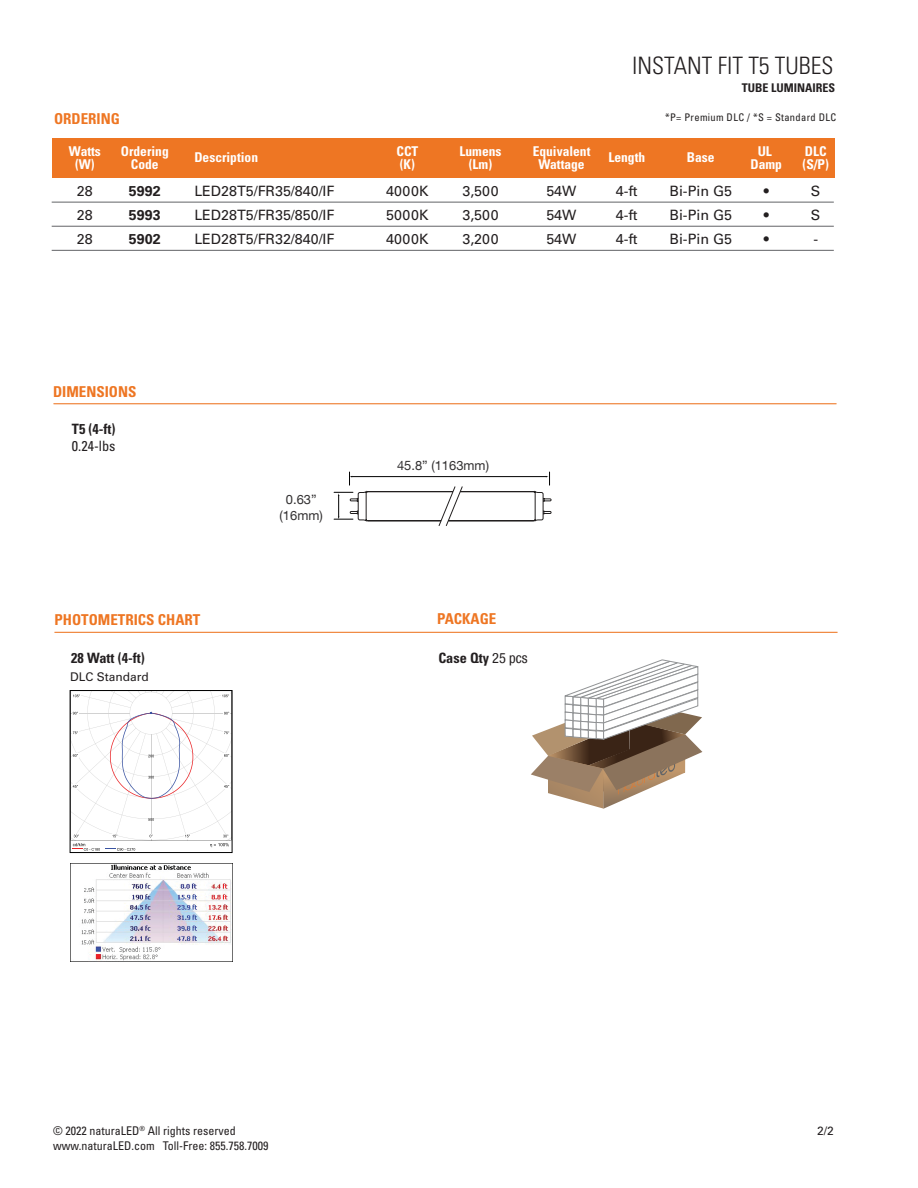
<style>
.page{position:relative;width:918px;height:1188px;background:#fff}
.page>*{position:absolute;margin:0;border:0;box-sizing:border-box;transform-origin:0 0}
.t1{font:300 condensed 24px "Univers";color:#231f20}
.t2{font:700 condensed 15px "Univers";color:#ee7623}
.t3{font:14.25px/24px "Univers";color:#231f20;text-align:justify}
.t4{font:700 condensed 14.25px "Univers";color:#231f20}
.t5{font:700 14.25px/24px "Univers";color:#231f20;text-align:justify}
.t6{font:condensed 14.25px "Univers";color:#231f20}
.t7{font:700 condensed 13.5px/13.5px "Univers";color:#fff;text-align:center}
.t8{font:12.9px/15.6px "Helvetica Neue LT Com";color:#323031;text-align:center}
.t9{font:condensed 12px/15px "Univers";color:#231f20}
.t10{font:12px "Univers";color:#231f20}
.t11{font:700 condensed 12px "Univers";color:#231f20}
.t12{font:condensed 10.5px "Univers";letter-spacing:.03em;color:#221f1f}
.s1{font-family:"Helvetica Neue LT Com";font-weight:400}
</style>
<div class="page">
<div style="left:53px;top:138px;width:782px;height:39px;background:#ee7623"></div>
<hr style="left:52px;top:202px;width:782px;height:1px;background:#626366">
<hr style="left:53px;top:403px;width:784px;height:1px;background:#ee7623">
<hr style="left:55px;top:632px;width:783px;height:1px;background:#ee7623">
<hr style="left:52px;top:226px;width:782px;height:1px;background:#626366">
<hr style="left:52px;top:250px;width:782px;height:1px;background:#626366">
<svg style="left:334px;top:472px;width:218px;height:54px"></svg>
<svg style="left:531px;top:659px;width:171px;height:150px"></svg>
<svg style="left:72px;top:692px;width:158px;height:159px"></svg>
<div style="left:70px;top:690px;width:162px;height:163px;border:1px solid #000"></div>
<img style="left:70px;top:864px;width:162px;height:97px">
<p class="t2" style="left:54px;top:109px;width:67px">ORDERING</p>
<p class="t7" style="left:121px;top:144px;width:49px">Ordering<br>Code</p>
<p class="t7" style="left:397px;top:144px;width:23px;text-align:left">CCT (K)</p>
<p class="t7" style="left:69px;top:144px;width:34px">Watts (W)</p>
<p class="t7" style="left:533px;top:144px;width:59px">Equivalent<br>Wattage</p>
<p class="t7" style="left:460px;top:144px;width:43px">Lumens (Lm)</p>
<p class="t7" style="left:194px;top:151px;width:65px">Description</p>
<p class="t3" style="left:77px;top:179px;width:17px">28<br>28<br>28</p>
<p class="t5" style="left:129px;top:179px;width:33px">5992<br>5993<br>5902</p>
<p class="t3" style="left:194px;top:179px;width:142px">LED28T5/FR35/840/IF LED28T5/FR35/850/IF LED28T5/FR32/840/IF</p>
<p class="t3" style="left:386px;top:179px;width:44px">4000K 5000K 4000K</p>
<p class="t3" style="left:462px;top:179px;width:38px">3,500<br>3,500<br>3,200</p>
<p class="t3" style="left:546px;top:179px;width:32px">54W 54W 54W</p>
<h1 class="t1" style="left:632px;top:51px;width:203px">INSTANT FIT T5 TUBES</h1>
<p class="t11" style="left:742px;top:80px;width:95px">TUBE LUMINAIRES</p>
<p class="t7" style="left:608px;top:151px;width:38px">Length</p>
<p class="t3" style="left:616px;top:179px;width:23px">4-ft 4-ft 4-ft</p>
<p class="t12" style="left:665px;top:110px;width:173px">*P= Premium DLC / *S = Standard DLC</p>
<p class="t7" style="left:687px;top:151px;width:29px">Base</p>
<p class="t3" style="left:669px;top:179px;width:64px">Bi-Pin G5<br>Bi-Pin G5<br>Bi-Pin G5</p>
<p class="t7" style="left:751px;top:144px;width:33px">UL<br>Damp</p>
<p class="t3" style="left:764px;top:179px;width:7px">• • •</p>
<p class="t7" style="left:803px;top:144px;width:28px;text-align:left">DLC (S/P)</p>
<p class="t3" style="left:811px;top:179px;width:11px">S S -</p>
<p class="t2" style="left:53px;top:382px;width:85px">DIMENSIONS</p>
<p class="t4" style="left:72px;top:420px;width:45px">T5 (4-ft)</p>
<p class="t6" style="left:72px;top:437px;width:45px">0.24-lbs</p>
<p class="t2" style="left:55px;top:610px;width:147px">PHOTOMETRICS CHART</p>
<p class="t4" style="left:71px;top:649px;width:75px">28 Watt (4-ft)</p>
<p class="t10" style="left:70px;top:670px;width:80px">DLC Standard</p>
<p class="t8" style="left:280px;top:491px;width:45px">0.63” (16mm)</p>
<p class="t8" style="left:397px;top:457px;width:93px">45.8” (1163mm)</p>
<p class="t2" style="left:437px;top:609px;width:61px">PACKAGE</p>
<p class="t4" style="left:438px;top:649px;width:91px">Case Qty <span class="s1">25 pcs</span></p>
<p class="t9" style="left:53px;top:1123px;width:217px">© 2022 naturaLED<sup>®</sup> All rights reserved www.naturaLED.com Toll-Free: 855.758.7009</p>
<p class="t10" style="left:817px;top:1123px;width:18px">2/2</p>
</div>
